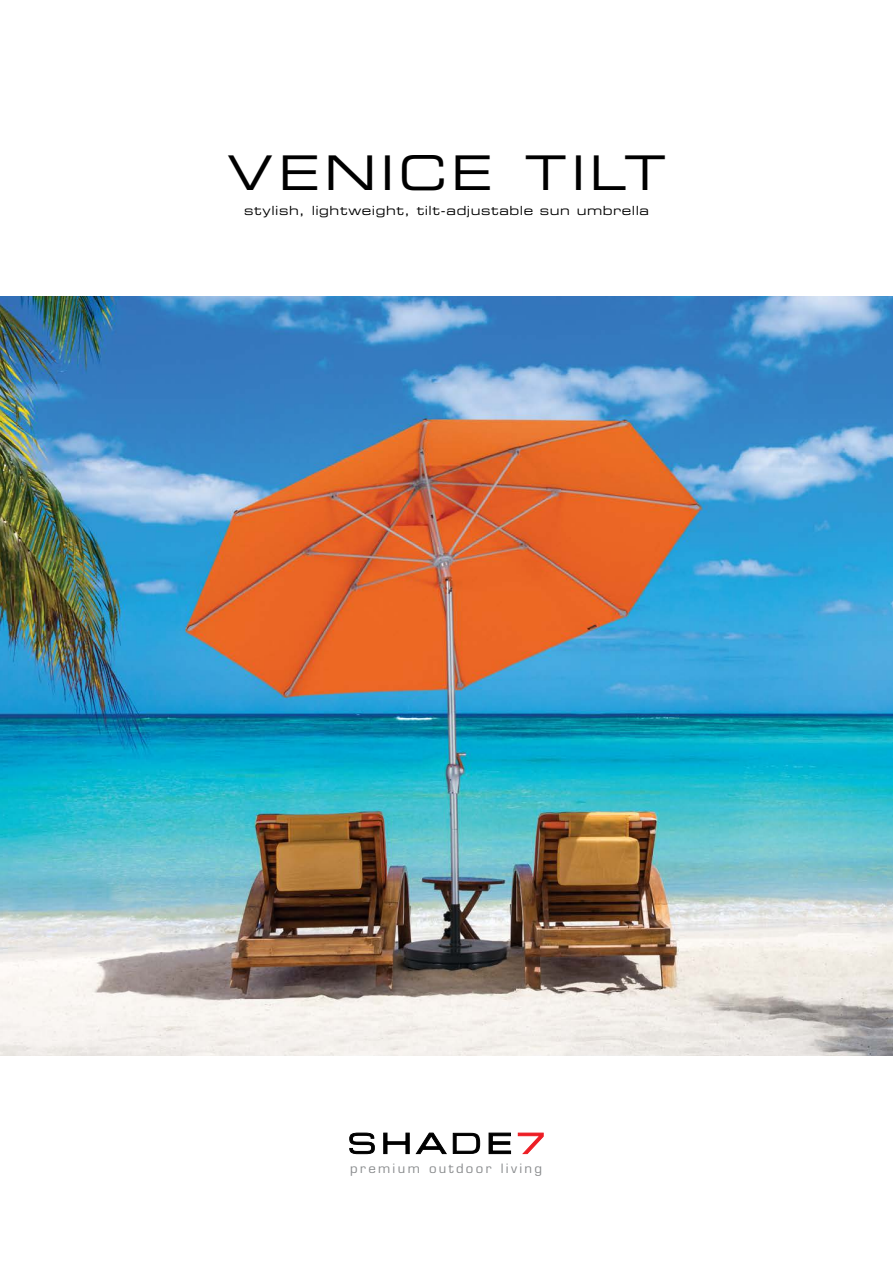
<style>
.page{position:relative;width:893px;height:1263px;background:#fff}
.page>*{position:absolute;margin:0;border:0;box-sizing:border-box;transform-origin:0 0}
.t1{font:47.85px "Eurostile Extended Two";letter-spacing:.085em;color:#000}
.t2{font:12.6px "Eurostile Extended Two";letter-spacing:.045em;color:#000}
.t3{font:12.6px "Eurostile";letter-spacing:.175em;color:#8a8c8e;scale:1.05 1}
</style>
<div class="page">
<svg style="left:518px;top:1133px;width:26px;height:21px"></svg>
<svg style="left:349px;top:1132px;width:26px;height:22px"></svg>
<svg style="left:383px;top:1132px;width:128px;height:23px"></svg>
<img style="left:0;top:297px;width:893px;height:758px">
<h1 class="t1" style="left:227px;top:140px;width:440px">VENICE TILT</h1>
<p class="t2" style="left:244px;top:202px;width:406px">stylish, lightweight, tilt-adjustable sun umbrella</p>
<p class="t3" style="left:350px;top:1161px;width:184px">premium outdoor living</p>
</div>
